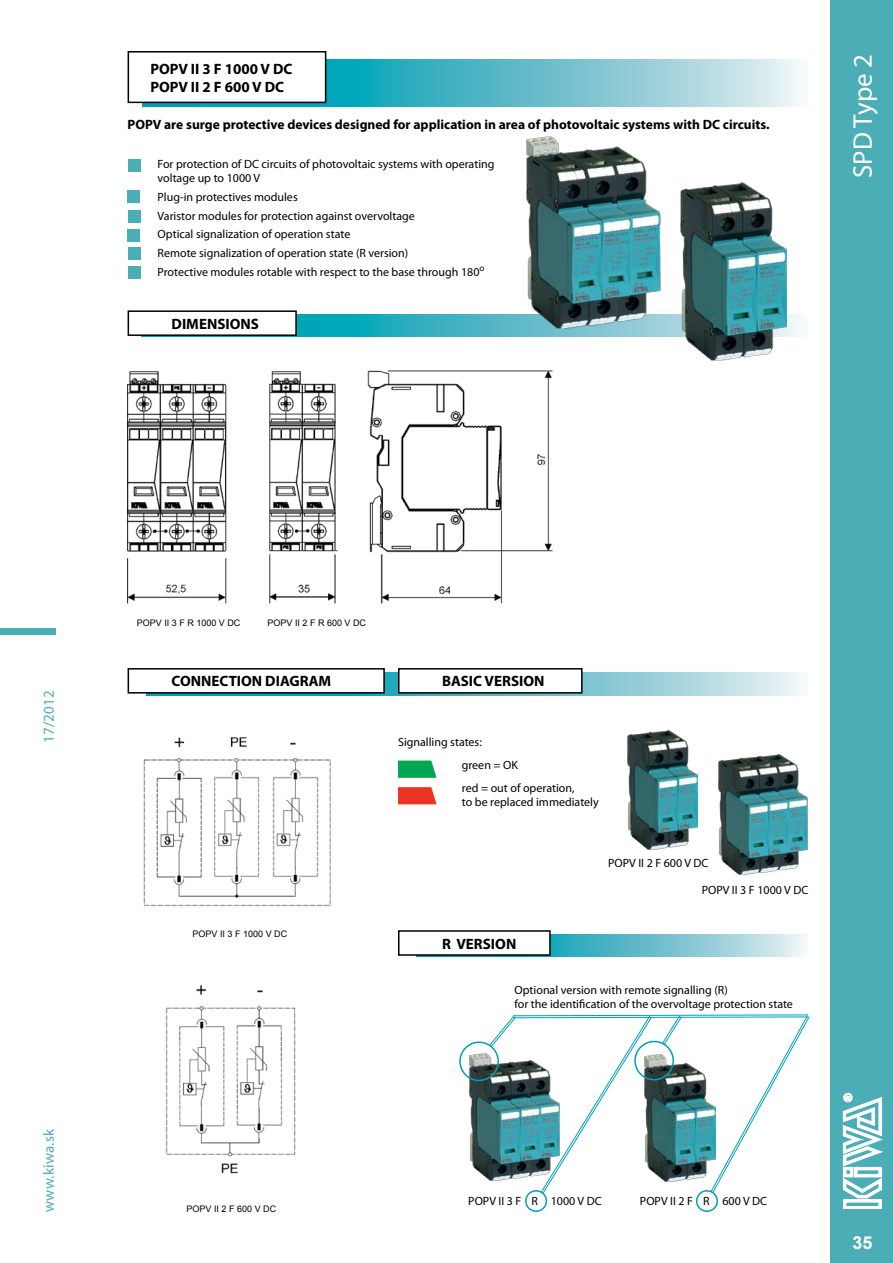
<style>
.page{position:relative;width:893px;height:1263px;background:#fff}
.page>*{position:absolute;margin:0;border:0;box-sizing:border-box;transform-origin:0 0}
.t1{font:27px "Myriad Pro";color:#fff}
.t2{font:700 18px "Arial";color:#fff}
.t3{font:700 15px/18px "Myriad Pro";color:#000}
.t4{font:15px "Myriad Pro";letter-spacing:.01em;color:#4badb6}
.t5{font:700 13.5px "Myriad Pro";color:#000}
.t6{font:12px/18.6px "Myriad Pro";color:#000}
.t7{font:9px "Arial";color:#000}
</style>
<div class="page">
<div style="left:830px;top:0;width:63px;height:1263px;background:#4badb6"></div>
<div style="left:0;top:628px;width:55px;height:7px;background:#4badb6"></div>
<svg style="left:142px;top:60px;width:659px;height:47px;background:#6ec2cf"></svg>
<div style="left:128px;top:52px;width:198px;height:50px;background:#fff"></div>
<div style="left:128px;top:51px;width:198px;height:52px;border:2px solid #000"></div>
<div style="left:128px;top:159px;width:13px;height:13px;background:#4badb6"></div>
<div style="left:128px;top:210px;width:13px;height:13px;background:#4badb6"></div>
<div style="left:128px;top:247px;width:13px;height:13px;background:#4badb6"></div>
<div style="left:128px;top:266px;width:13px;height:13px;background:#4badb6"></div>
<div style="left:128px;top:190px;width:12px;height:13px;background:#4badb6"></div>
<img style="left:143px;top:737px;width:188px;height:170px">
<svg style="left:843px;top:1093px;width:39px;height:116px"></svg>
<svg style="left:142px;top:314px;width:659px;height:23px;background:#46b6c5"></svg>
<div style="left:128px;top:311px;width:168px;height:24px;background:#fff"></div>
<div style="left:128px;top:310px;width:169px;height:26px;border:2px solid #000"></div>
<img style="left:128px;top:370px;width:425px;height:234px">
<div style="left:128px;top:229px;width:12px;height:13px;background:#4badb6"></div>
<svg style="left:146px;top:673px;width:655px;height:22px;background:#95c9d2"></svg>
<div style="left:128px;top:669px;width:256px;height:24px;background:#fff"></div>
<div style="left:128px;top:668px;width:257px;height:25px;border:2px solid #000"></div>
<svg style="left:417px;top:934px;width:387px;height:23px;background:#7cc6d2"></svg>
<div style="left:399px;top:931px;width:151px;height:24px;background:#fff"></div>
<div style="left:398px;top:930px;width:153px;height:26px;border:2px solid #000"></div>
<svg style="left:398px;top:787px;width:39px;height:17px"></svg>
<svg style="left:398px;top:760px;width:39px;height:18px"></svg>
<div style="left:399px;top:669px;width:183px;height:24px;background:#fff"></div>
<div style="left:398px;top:668px;width:185px;height:25px;border:2px solid #000"></div>
<img style="left:165px;top:984px;width:131px;height:190px">
<img style="left:681px;top:182px;width:105px;height:179px">
<img style="left:526px;top:137px;width:142px;height:191px">
<img style="left:718px;top:754px;width:90px;height:121px">
<img style="left:628px;top:729px;width:70px;height:120px">
<div style="left:525px;top:1190px;width:22px;height:22px;border:2px solid #00a1b5;border-radius:50%"></div>
<img style="left:470px;top:1053px;width:18px;height:126px">
<div style="left:459px;top:1041px;width:40px;height:40px;border:2px solid #00a1b5;border-radius:50%"></div>
<div style="left:696px;top:1190px;width:22px;height:22px;border:2px solid #00a1b5;border-radius:50%"></div>
<svg style="left:488px;top:1014px;width:322px;height:180px"></svg>
<p class="t3" style="left:150px;top:59px;width:144px">POPV II 3 F 1000 V DC<br>POPV II 2 F 600 V DC</p>
<p class="t5" style="left:128px;top:116px;width:643px">POPV are surge protective devices designed for application in area of photovoltaic systems with DC circuits.</p>
<p class="t6" style="left:158px;top:157px;width:338px;line-height:14.4px">For protection of DC circuits of photovoltaic systems with operating voltage up to 1000 V</p>
<p class="t6" style="left:158px;top:188px;width:328px">Plug-in protectives modules<br>Varistor modules for protection against overvoltage<br>Optical signalization of operation state<br>Remote signalization of operation state (R version)<br>Protective modules rotable with respect to the base through 180<sup>o</sup></p>
<p class="t3" style="left:172px;top:314px;width:89px">DIMENSIONS</p>
<h1 class="t1" style="left:846px;top:178px;width:125px;rotate:-90deg">SPD Type 2</h1>
<p class="t4" style="left:40px;top:743px;width:54px;rotate:-90deg">17/2012</p>
<p class="t4" style="left:40px;top:1212px;width:84px;rotate:-90deg">www.kiwa.sk</p>
<p class="t7" style="left:137px;top:617px;width:105px">POPV II 3 F R 1000 V DC</p>
<p class="t7" style="left:268px;top:617px;width:100px">POPV II 2 F R 600 V DC</p>
<p class="t3" style="left:172px;top:672px;width:161px">CONNECTION DIAGRAM</p>
<p class="t7" style="left:193px;top:928px;width:96px">POPV II 3 F 1000 V DC</p>
<p class="t3" style="left:442px;top:672px;width:104px">BASIC VERSION</p>
<p class="t6" style="left:462px;top:730px;width:114px;line-height:23px;text-indent:-64px">Signalling states:<br>green = OK<br>red = out of operation,</p>
<p class="t6" style="left:462px;top:792px;width:138px">to be replaced immediately</p>
<p class="t3" style="left:442px;top:934px;width:76px">R VERSION</p>
<p class="t6" style="left:608px;top:854px;width:102px">POPV II 2 F 600 V DC</p>
<p class="t6" style="left:702px;top:880px;width:108px">POPV II 3 F 1000 V DC</p>
<p class="t6" style="left:514px;top:982px;width:280px;line-height:14.4px">Optional version with remote signalling (R)<br>for the identification of the overvoltage protection state</p>
<p class="t7" style="left:187px;top:1203px;width:91px">POPV II 2 F 600 V DC</p>
<p class="t6" style="left:468px;top:1191px;width:135px">POPV II 3 F R 1000 V DC</p>
<p class="t6" style="left:640px;top:1191px;width:129px">POPV II 2 F R 600 V DC</p>
<h2 class="t2" style="left:852px;top:1231px;width:22px">35</h2>
</div>
